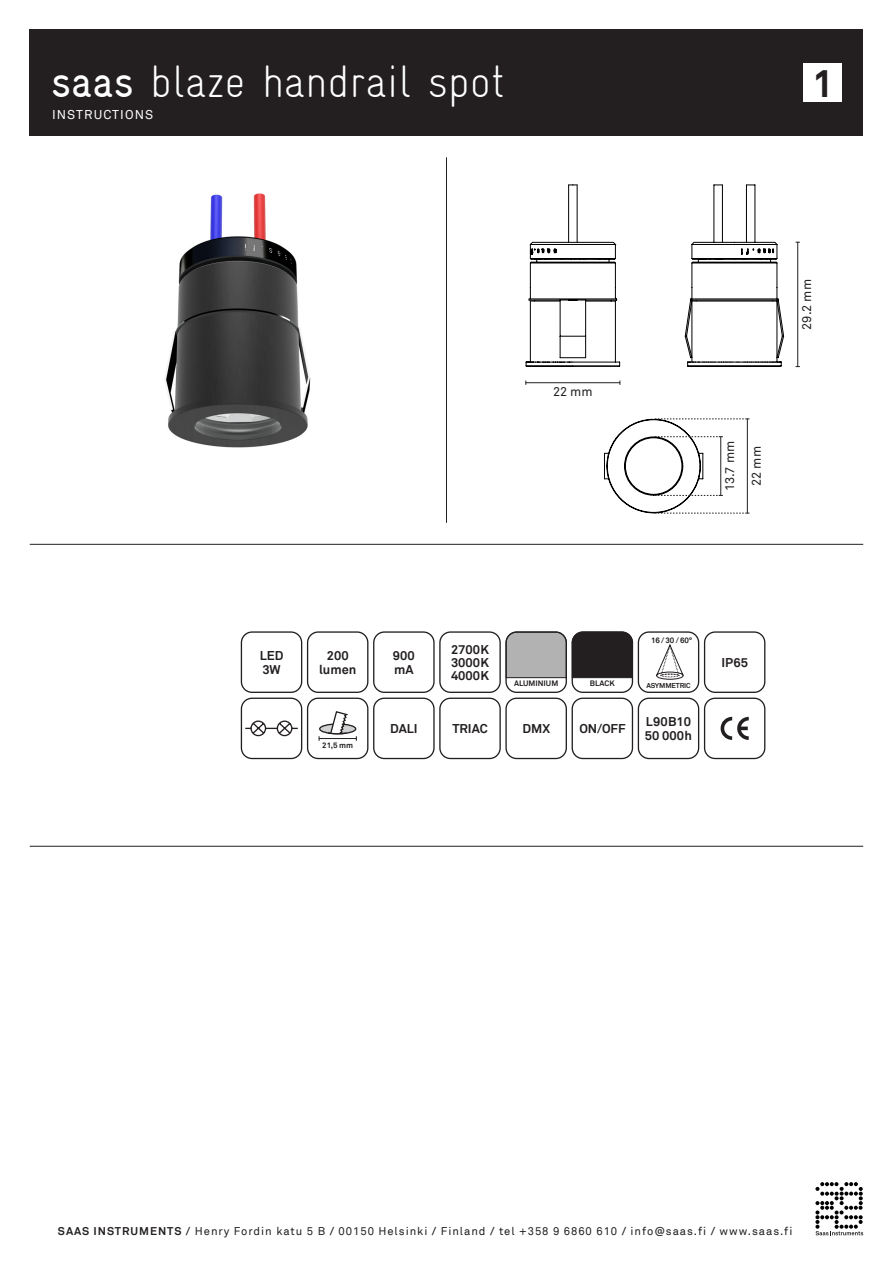
<style>
.page{position:relative;width:893px;height:1263px;background:#fff}
.page>*{position:absolute;margin:0;border:0;box-sizing:border-box;transform-origin:0 0}
.t1{font:300 condensed 45px "Gravur";color:#fff}
.t2{font:700 39px "Akkurat";color:#231f20}
.t3{font:700 12.75px "Akkurat";color:#231f20}
.t4{font:12.75px "Akkurat";color:#231f20}
.t5{font:12.75px "Akkurat";letter-spacing:.085em;color:#fff}
.t6{font:11.25px "Akkurat";letter-spacing:.085em;color:#231f20}
.t7{font:700 7.8px "Akkurat";color:#231f20}
.t8{font:700 7.2px "Akkurat";letter-spacing:-.02em;color:#231f20}
.s1{font-weight:400}
.s2{font-weight:700}
</style>
<div class="page">
<div style="left:30px;top:30px;width:833px;height:106px;background:#231f20"></div>
<div style="left:804px;top:64px;width:38px;height:38px;background:#fff"></div>
<hr style="left:446px;top:157px;width:1px;height:366px;background:#231f20">
<svg style="left:815px;top:1182px;width:48px;height:53px"></svg>
<hr style="left:797px;top:242px;width:1px;height:125px;background:#231f20">
<img style="left:165px;top:193px;width:146px;height:255px">
<hr style="left:30px;top:544px;width:833px;height:1px;background:#231f20">
<hr style="left:30px;top:846px;width:833px;height:1px;background:#231f20">
<svg style="left:525px;top:322px;width:260px;height:192px"></svg>
<svg style="left:528px;top:184px;width:254px;height:183px"></svg>
<svg style="left:529px;top:184px;width:92px;height:183px"></svg>
<hr style="left:747px;top:419px;width:1px;height:94px;background:#231f20">
<svg style="left:655px;top:419px;width:94px;height:1px"></svg>
<svg style="left:655px;top:513px;width:94px;height:1px"></svg>
<hr style="left:720px;top:436px;width:1px;height:59px;background:#231f20">
<svg style="left:655px;top:436px;width:68px;height:1px"></svg>
<svg style="left:655px;top:495px;width:68px;height:1px"></svg>
<div style="left:241px;top:631px;width:61px;height:62px;border:1px solid #231f20;border-radius:11px"></div>
<div style="left:307px;top:631px;width:61px;height:62px;border:1px solid #231f20;border-radius:11px"></div>
<div style="left:373px;top:631px;width:62px;height:62px;border:1px solid #231f20;border-radius:11px"></div>
<div style="left:439px;top:631px;width:62px;height:62px;border:1px solid #231f20;border-radius:11px"></div>
<div style="left:572px;top:631px;width:61px;height:62px;border:1px solid #231f20;border-radius:11px"></div>
<svg style="left:507px;top:632px;width:126px;height:46px;background:#6d6b6c"></svg>
<div style="left:505px;top:631px;width:62px;height:62px;border:1px solid #231f20;border-radius:11px"></div>
<div style="left:638px;top:631px;width:61px;height:62px;border:1px solid #231f20;border-radius:11px"></div>
<svg style="left:656px;top:644px;width:28px;height:36px"></svg>
<svg style="left:245px;top:720px;width:53px;height:17px"></svg>
<div style="left:241px;top:698px;width:61px;height:61px;border:1px solid #231f20;border-radius:11px"></div>
<svg style="left:720px;top:716px;width:29px;height:24px"></svg>
<div style="left:704px;top:698px;width:61px;height:61px;border:1px solid #231f20;border-radius:11px"></div>
<div style="left:638px;top:698px;width:61px;height:61px;border:1px solid #231f20;border-radius:11px"></div>
<div style="left:439px;top:698px;width:62px;height:61px;border:1px solid #231f20;border-radius:11px"></div>
<div style="left:505px;top:698px;width:62px;height:61px;border:1px solid #231f20;border-radius:11px"></div>
<div style="left:572px;top:698px;width:61px;height:61px;border:1px solid #231f20;border-radius:11px"></div>
<div style="left:373px;top:698px;width:62px;height:61px;border:1px solid #231f20;border-radius:11px"></div>
<div style="left:704px;top:631px;width:61px;height:62px;border:1px solid #231f20;border-radius:11px"></div>
<div style="left:307px;top:698px;width:61px;height:61px;border:1px solid #231f20;border-radius:11px"></div>
<svg style="left:320px;top:724px;width:36px;height:10px"></svg>
<div style="left:319px;top:723px;width:37px;height:11px;border:1px solid #231f20;border-radius:50%"></div>
<svg style="left:326px;top:711px;width:24px;height:23px"></svg>
<hr style="left:319px;top:738px;width:37px;height:1px;background:#231f20">
<p class="t1" style="left:51px;top:57px;width:455px"><span class="s1">saas</span> blaze handrail spot</p>
<p class="t2" style="left:812px;top:59px;width:24px">1</p>
<p class="t5" style="left:52px;top:107px;width:103px">INSTRUCTIONS</p>
<p class="t4" style="left:553px;top:384px;width:41px">22 mm</p>
<p class="t4" style="left:799px;top:330px;width:52px;rotate:-90deg">29.2 mm</p>
<p class="t4" style="left:722px;top:491px;width:51px;rotate:-90deg">13.7 mm</p>
<p class="t4" style="left:749px;top:486px;width:41px;rotate:-90deg">22 mm</p>
<p class="t3" style="left:260px;top:647px;width:25px">LED</p>
<p class="t3" style="left:262px;top:661px;width:20px">3W</p>
<p class="t3" style="left:327px;top:647px;width:23px">200</p>
<p class="t3" style="left:319px;top:661px;width:39px">lumen</p>
<p class="t7" style="left:322px;top:740px;width:32px">21,5 mm</p>
<p class="t3" style="left:393px;top:647px;width:23px">900</p>
<p class="t3" style="left:394px;top:661px;width:21px">mA</p>
<p class="t3" style="left:451px;top:641px;width:40px">2700K</p>
<p class="t3" style="left:451px;top:654px;width:40px">3000K</p>
<p class="t3" style="left:451px;top:667px;width:40px">4000K</p>
<p class="t7" style="left:514px;top:679px;width:46px">ALUMINIUM</p>
<p class="t7" style="left:590px;top:679px;width:26px">BLACK</p>
<p class="t3" style="left:390px;top:720px;width:29px">DALI</p>
<p class="t3" style="left:452px;top:720px;width:37px">TRIAC</p>
<p class="t3" style="left:522px;top:720px;width:29px">DMX</p>
<p class="t3" style="left:579px;top:720px;width:48px">ON/OFF</p>
<p class="t7" style="left:651px;top:635px;width:43px">16 / 30 / 60°</p>
<p class="t8" style="left:646px;top:681px;width:46px">ASYMMETRIC</p>
<p class="t3" style="left:646px;top:713px;width:47px">L90B10</p>
<p class="t3" style="left:645px;top:727px;width:49px">50 000h</p>
<p class="t3" style="left:721px;top:654px;width:28px">IP65</p>
<p class="t6" style="left:58px;top:1225px;width:736px"><span class="s2">SAAS INSTRUMENTS /</span> Henry Fordin katu 5 B <span class="s2">/</span> 00150 Helsinki <span class="s2">/</span> Finland <span class="s2">/</span> tel +358 9 6860 610 <span class="s2">/</span> info@saas.fi <span class="s2">/</span> www.saas.fi</p>
</div>
